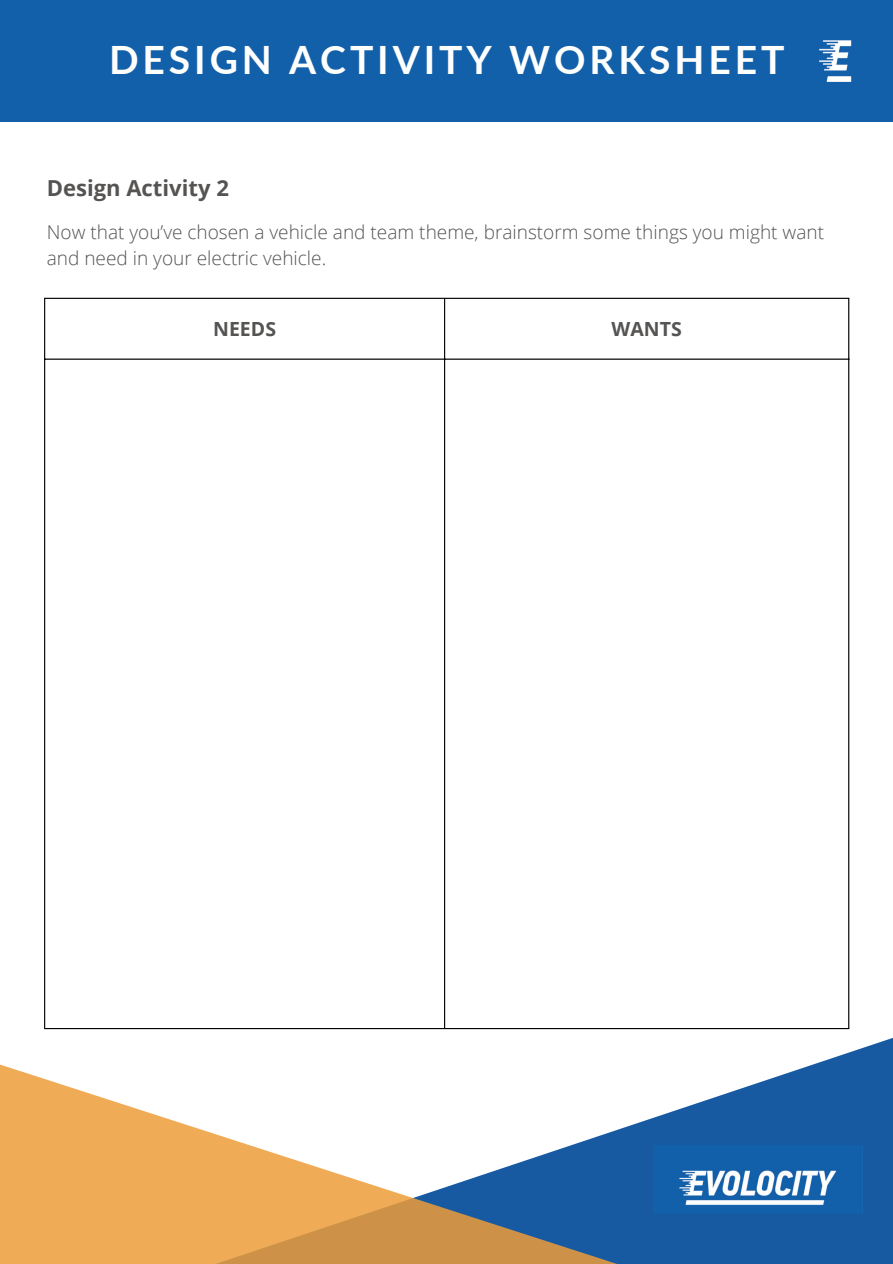
<style>
.page{position:relative;width:893px;height:1264px;background:#fff}
.page>*{position:absolute;margin:0;border:0;box-sizing:border-box;transform-origin:0 0}
.t1{font:700 39px "Lato";letter-spacing:.1em;color:#fefefd}
.t2{font:700 22.05px "Open Sans";color:#555453}
.t3{font:700 19.5px "Open Sans";color:#555453}
.t4{font:300 19.05px/25.8px "Open Sans";color:#555453}
</style>
<div class="page">
<div style="left:0;top:0;width:892px;height:121px;background:#1260aa"></div>
<img style="left:819px;top:40px;width:33px;height:42px">
<svg style="left:758px;top:1038px;width:134px;height:225px;background:#366fae"></svg>
<svg style="left:0;top:1064px;width:758px;height:199px"></svg>
<img style="left:653px;top:1145px;width:209px;height:68px">
<hr style="left:44px;top:299px;width:1px;height:729px;background:#000">
<hr style="left:444px;top:299px;width:1px;height:729px;background:#000">
<hr style="left:848px;top:299px;width:1px;height:729px;background:#000">
<hr style="left:44px;top:298px;width:805px;height:1px;background:#000">
<hr style="left:44px;top:358px;width:805px;height:2px;background:#000">
<hr style="left:44px;top:1028px;width:805px;height:1px;background:#000">
<h1 class="t1" style="left:109px;top:31px;width:676px">DESIGN ACTIVITY WORKSHEET</h1>
<p class="t2" style="left:47px;top:172px;width:184px">Design Activity 2</p>
<p class="t4" style="left:47px;top:218px;width:778px">Now that you’ve chosen a vehicle and team theme, brainstorm some things you might want and need in your electric vehicle.</p>
<p class="t3" style="left:213px;top:315px;width:64px">NEEDS</p>
<p class="t3" style="left:611px;top:315px;width:72px">WANTS</p>
</div>
